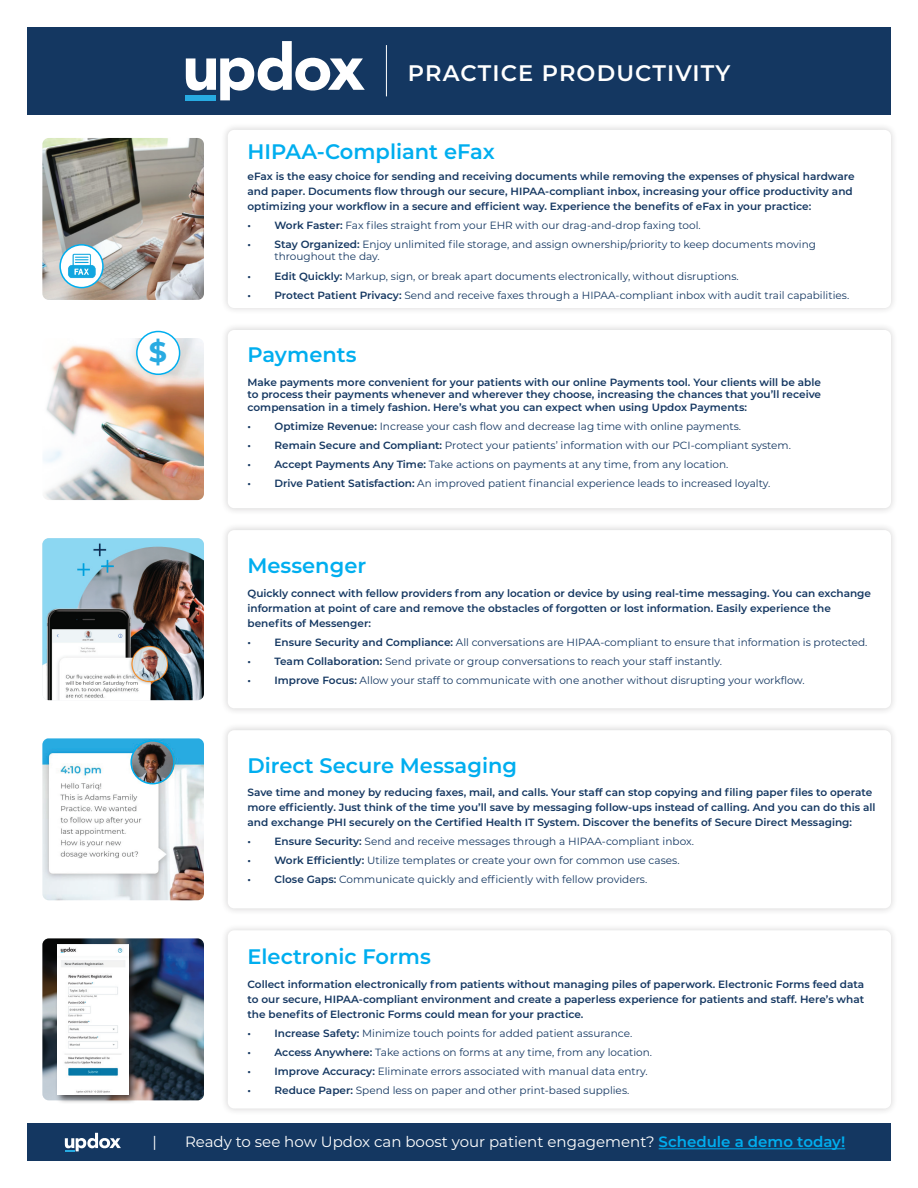
<style>
.page{position:relative;width:918px;height:1188px;background:#fff}
.page>*{position:absolute;margin:0;border:0;box-sizing:border-box;transform-origin:0 0}
.t1{font:700 28.5px "Montserrat";color:#29abe2}
.t2{font:600 22.5px "Montserrat";letter-spacing:.05em;color:#fff}
.t3{font:600 21px "Montserrat";color:#00aeef}
.t4{font:15px "Montserrat";color:#fff}
.t5{font:10.5px/12.6px "Montserrat";color:#143761}
.t6{font:600 10.5px/15px "Montserrat";color:#143761}
.s1{font-weight:600}
.s2{font-weight:600;color:#00aeef}
</style>
<div class="page">
<div style="left:27px;top:27px;width:864px;height:87px;background:#143761"></div>
<div style="left:221px;top:123px;width:677px;height:192px;background:#f6f6f6"></div>
<div style="left:228px;top:130px;width:663px;height:178px;background:#fff;border-radius:6px"></div>
<img style="left:42px;top:138px;width:162px;height:162px">
<img style="left:42px;top:738px;width:162px;height:162px">
<img style="left:131px;top:741px;width:43px;height:43px;border-radius:21px">
<div style="left:130px;top:740px;width:45px;height:44px;border:2px solid #00aeef;border-radius:50%"></div>
<div style="left:221px;top:323px;width:677px;height:192px;background:#231f20;opacity:.2"></div>
<div style="left:228px;top:330px;width:663px;height:178px;background:#fff;border-radius:6px"></div>
<div style="left:221px;top:523px;width:677px;height:192px;background:#231f20;opacity:.2"></div>
<div style="left:228px;top:530px;width:663px;height:178px;background:#fff;border-radius:6px"></div>
<img style="left:42px;top:538px;width:162px;height:162px">
<div style="left:221px;top:723px;width:677px;height:192px;background:#231f20;opacity:.2"></div>
<div style="left:228px;top:730px;width:663px;height:178px;background:#fff;border-radius:6px"></div>
<img style="left:42px;top:938px;width:162px;height:162px">
<div style="left:55px;top:943px;width:83px;height:161px;background:#231f20;opacity:.75"></div>
<img style="left:57px;top:945px;width:71px;height:150px">
<div style="left:27px;top:1123px;width:863px;height:38px;background:#143761"></div>
<hr style="left:659px;top:1148px;width:186px;height:1px;background:#00aeef">
<svg style="left:65px;top:1133px;width:56px;height:18px"></svg>
<div style="left:221px;top:923px;width:677px;height:193px;background:#f6f6f6"></div>
<div style="left:228px;top:930px;width:663px;height:178px;background:#fff;border-radius:6px"></div>
<img style="left:43px;top:338px;width:161px;height:162px">
<div style="left:137px;top:332px;width:43px;height:42px;background:#fff;border-radius:50%"></div>
<div style="left:136px;top:331px;width:44px;height:44px;border:2px solid #00aeef;border-radius:50%"></div>
<svg style="left:60px;top:245px;width:43px;height:43px"></svg>
<div style="left:59px;top:244px;width:45px;height:44px;border:2px solid #00aeef;border-radius:50%"></div>
<img style="left:68px;top:251px;width:28px;height:28px">
<svg style="left:186px;top:41px;width:179px;height:59px"></svg>
<hr style="left:386px;top:45px;width:1px;height:51px;background:#fff">
<h2 class="t2" style="left:408px;top:57px;width:324px">PRACTICE PRODUCTIVITY</h2>
<h1 class="t1" style="left:149px;top:332px;width:20px">$</h1>
<h3 class="t3" style="left:248px;top:137px;width:249px">HIPAA-Compliant eFax</h3>
<p class="t6" style="left:248px;top:168px;width:609px">eFax is the easy choice for sending and receiving documents while removing the expenses of physical hardware and paper. Documents flow through our secure, HIPAA-compliant inbox, increasing your office productivity and optimizing your workflow in a secure and efficient way. Experience the benefits of eFax in your practice:</p>
<p class="t5" style="left:248px;top:218px;width:455px"><span class="s1">• Work Faster:</span> Fax files straight from your EHR with our drag-and-drop faxing tool.</p>
<p class="t5" style="left:275px;top:237px;width:543px;text-indent:-27px"><span class="s1">• Stay Organized:</span> Enjoy unlimited file storage, and assign ownership/priority to keep documents moving throughout the day.</p>
<p class="t5" style="left:248px;top:269px;width:493px"><span class="s1">• Edit Quickly:</span> Markup, sign, or break apart documents electronically, without disruptions.</p>
<p class="t5" style="left:248px;top:288px;width:603px"><span class="s1">• Protect Patient Privacy:</span> Send and receive faxes through a HIPAA-compliant inbox with audit trail capabilities.</p>
<h3 class="t3" style="left:248px;top:340px;width:110px">Payments</h3>
<p class="t6" style="left:248px;top:375px;width:575px;line-height:12.6px;text-align:justify">Make payments more convenient for your patients with our online Payments tool. Your clients will be able to process their payments whenever and wherever they choose, increasing the chances that you’ll receive compensation in a timely fashion. Here’s what you can expect when using Updox Payments:</p>
<p class="t5" style="left:248px;top:419px;width:495px"><span class="s1">• Optimize Revenue:</span> Increase your cash flow and decrease lag time with online payments.</p>
<p class="t5" style="left:248px;top:438px;width:545px"><span class="s1">• Remain Secure and Compliant:</span> Protect your patients’ information with our PCI-compliant system.</p>
<p class="t5" style="left:248px;top:458px;width:482px"><span class="s1">• Accept Payments Any Time:</span> Take actions on payments at any time, from any location.</p>
<p class="t5" style="left:248px;top:477px;width:524px"><span class="s1">• Drive Patient Satisfaction:</span> An improved patient financial experience leads to increased loyalty.</p>
<h3 class="t3" style="left:248px;top:551px;width:120px">Messenger</h3>
<p class="t6" style="left:248px;top:585px;width:625px">Quickly connect with fellow providers from any location or device by using real-time messaging. You can exchange information at point of care and remove the obstacles of forgotten or lost information. Easily experience the benefits of Messenger:</p>
<p class="t5" style="left:248px;top:636px;width:621px"><span class="s1">• Ensure Security and Compliance:</span> All conversations are HIPAA-compliant to ensure that information is protected.</p>
<p class="t5" style="left:248px;top:655px;width:476px"><span class="s1">• Team Collaboration:</span> Send private or group conversations to reach your staff instantly.</p>
<p class="t5" style="left:248px;top:674px;width:559px"><span class="s1">• Improve Focus:</span> Allow your staff to communicate with one another without disrupting your workflow.</p>
<h3 class="t3" style="left:248px;top:751px;width:271px">Direct Secure Messaging</h3>
<p class="t6" style="left:248px;top:784px;width:630px">Save time and money by reducing faxes, mail, and calls. Your staff can stop copying and filing paper files to operate more efficiently. Just think of the time you’ll save by messaging follow-ups instead of calling. And you can do this all and exchange PHI securely on the Certified Health IT System. Discover the benefits of Secure Direct Messaging:</p>
<p class="t5" style="left:248px;top:834px;width:448px"><span class="s1">• Ensure Security:</span> Send and receive messages through a HIPAA-compliant inbox.</p>
<p class="t5" style="left:248px;top:853px;width:434px"><span class="s1">• Work Efficiently:</span> Utilize templates or create your own for common use cases.</p>
<p class="t5" style="left:248px;top:872px;width:401px"><span class="s1">• Close Gaps:</span> Communicate quickly and efficiently with fellow providers.</p>
<h3 class="t3" style="left:248px;top:942px;width:185px">Electronic Forms</h3>
<p class="t6" style="left:248px;top:976px;width:618px;text-align:justify">Collect information electronically from patients without managing piles of paperwork. Electronic Forms feed data to our secure, HIPAA-compliant environment and create a paperless experience for patients and staff. Here’s what the benefits of Electronic Forms could mean for your practice.</p>
<p class="t5" style="left:248px;top:1027px;width:386px"><span class="s1">• Increase Safety:</span> Minimize touch points for added patient assurance.</p>
<p class="t5" style="left:248px;top:1046px;width:406px"><span class="s1">• Access Anywhere:</span> Take actions on forms at any time, from any location.</p>
<p class="t5" style="left:248px;top:1065px;width:402px"><span class="s1">• Improve Accuracy:</span> Eliminate errors associated with manual data entry.</p>
<p class="t5" style="left:248px;top:1084px;width:383px"><span class="s1">• Reduce Paper:</span> Spend less on paper and other print-based supplies.</p>
<h3 class="t4" style="left:153px;top:1132px;width:6px">|</h3>
<h3 class="t4" style="left:185px;top:1132px;width:662px">Ready to see how Updox can boost your patient engagement? <span class="s2">Schedule a demo today!</span></h3>
</div>
